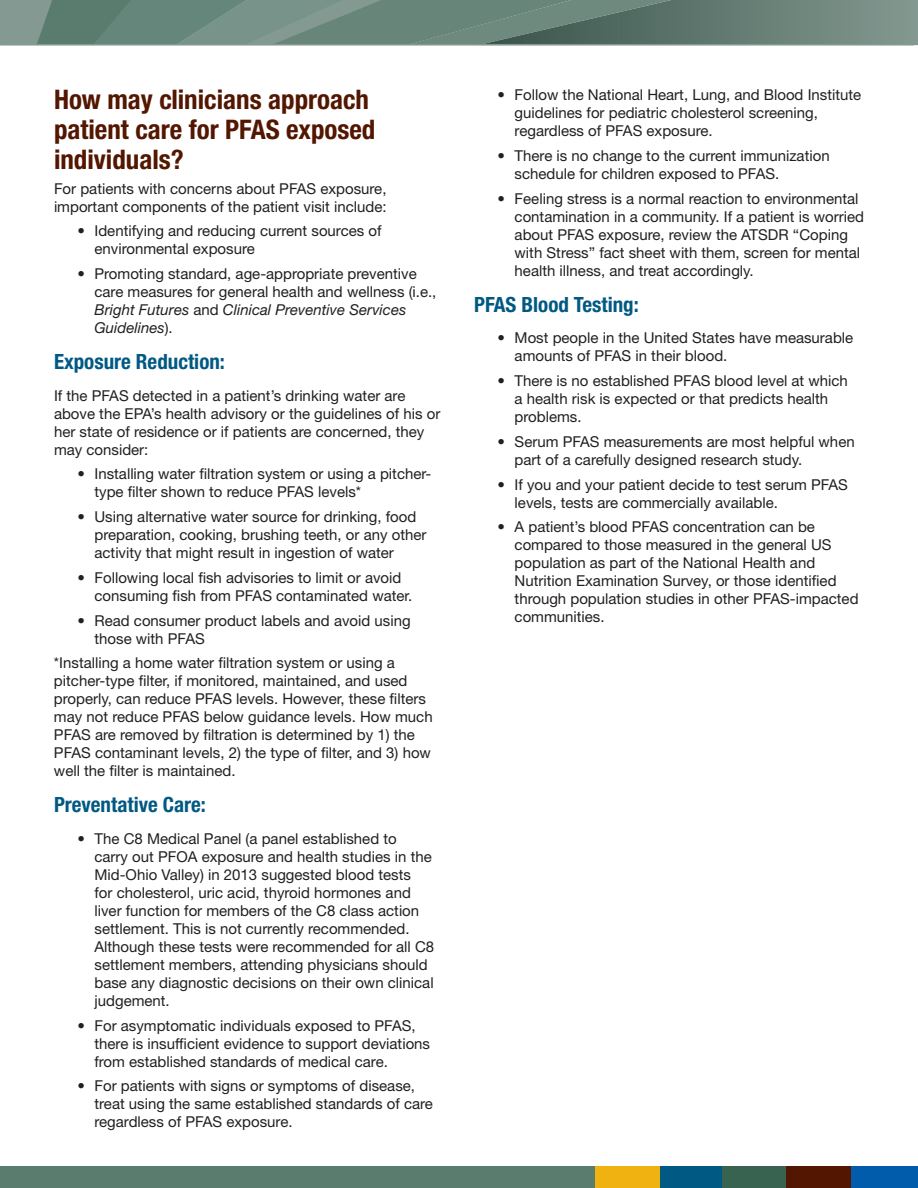
<style>
.page{position:relative;width:918px;height:1188px;background:#fff}
.page>*{position:absolute;margin:0;border:0;box-sizing:border-box;transform-origin:0 0}
.t1{font:700 condensed 27px/30px "Helvetica Neue LT Std";color:#531600}
.t2{font:700 condensed 21px "Helvetica Neue LT Std";color:#005983}
.t3{font:15px/18px "Helvetica Neue LT Std";color:#231f20}
.s1{font-style:italic}
</style>
<div class="page">
<div style="left:0;top:1167px;width:597px;height:21px;background:#597c6f"></div>
<div style="left:658px;top:1167px;width:65px;height:21px;background:#005983"></div>
<div style="left:722px;top:1167px;width:65px;height:21px;background:#376350"></div>
<div style="left:787px;top:1167px;width:64px;height:21px;background:#531600"></div>
<div style="left:851px;top:1167px;width:67px;height:21px;background:#015dab"></div>
<div style="left:595px;top:1167px;width:64px;height:21px;background:#efb211"></div>
<svg style="left:0;top:0;width:918px;height:45px;background:#69857a"></svg>
<hr style="left:0;top:44px;width:914px;height:1px;background:#849991">
<h2 class="t1" style="left:54px;top:84px;width:323px">How may clinicians approach patient care for PFAS exposed individuals?</h2>
<p class="t3" style="left:54px;top:179px;width:334px">For patients with concerns about PFAS exposure, important components of the patient visit include:</p>
<p class="t3" style="left:94px;top:222px;width:289px;text-indent:-17px">• Identifying and reducing current sources of environmental exposure</p>
<p class="t3" style="left:94px;top:265px;width:343px;text-indent:-17px">• Promoting standard, age-appropriate preventive care measures for general health and wellness (i.e., <span class="s1">Bright Futures</span> and <span class="s1">Clinical Preventive Services Guidelines</span>).</p>
<h3 class="t2" style="left:54px;top:349px;width:172px">Exposure Reduction:</h3>
<p class="t3" style="left:54px;top:386px;width:388px">If the PFAS detected in a patient’s drinking water are above the EPA’s health advisory or the guidelines of his or her state of residence or if patients are concerned, they may consider:</p>
<p class="t3" style="left:94px;top:465px;width:338px;text-indent:-17px">• Installing water filtration system or using a pitcher&shy;type filter shown to reduce PFAS levels*</p>
<p class="t3" style="left:94px;top:508px;width:334px;text-indent:-17px">• Using alternative water source for drinking, food preparation, cooking, brushing teeth, or any other activity that might result in ingestion of water</p>
<p class="t3" style="left:94px;top:568px;width:319px;text-indent:-17px">• Following local fish advisories to limit or avoid consuming fish from PFAS contaminated water.</p>
<p class="t3" style="left:94px;top:611px;width:318px;text-indent:-17px">• Read consumer product labels and avoid using those with PFAS</p>
<p class="t3" style="left:54px;top:654px;width:380px">*Installing a home water filtration system or using a pitcher-type filter, if monitored, maintained, and used properly, can reduce PFAS levels. However, these filters may not reduce PFAS below guidance levels. How much PFAS are removed by filtration is determined by 1) the PFAS contaminant levels, 2) the type of filter, and 3) how well the filter is maintained.</p>
<h3 class="t2" style="left:54px;top:792px;width:153px">Preventative Care:</h3>
<p class="t3" style="left:94px;top:829px;width:339px;text-indent:-17px">• The C8 Medical Panel (a panel established to carry out PFOA exposure and health studies in the</p>
<p class="t3" style="left:94px;top:865px;width:341px">Mid-Ohio Valley) in 2013 suggested blood tests<br>for cholesterol, uric acid, thyroid hormones and liver function for members of the C8 class action settlement. This is not currently recommended.<br>Although these tests were recommended for all C8 settlement members, attending physicians should base any diagnostic decisions on their own clinical judgement.</p>
<p class="t3" style="left:94px;top:1016px;width:337px;text-indent:-17px">• For asymptomatic individuals exposed to PFAS, there is insufficient evidence to support deviations from established standards of medical care.</p>
<p class="t3" style="left:94px;top:1077px;width:340px;text-indent:-17px">• For patients with signs or symptoms of disease, treat using the same established standards of care regardless of PFAS exposure.</p>
<p class="t3" style="left:515px;top:86px;width:348px;text-indent:-17px">• Follow the National Heart, Lung, and Blood Institute guidelines for pediatric cholesterol screening, regardless of PFAS exposure.</p>
<p class="t3" style="left:515px;top:147px;width:317px;text-indent:-17px">• There is no change to the current immunization schedule for children exposed to PFAS.</p>
<p class="t3" style="left:515px;top:189px;width:351px;text-indent:-17px">• Feeling stress is a normal reaction to environmental contamination in a community. If a patient is worried about PFAS exposure, review the ATSDR “Coping with Stress” fact sheet with them, screen for mental health illness, and treat accordingly.</p>
<h3 class="t2" style="left:474px;top:292px;width:166px">PFAS Blood Testing:</h3>
<p class="t3" style="left:515px;top:329px;width:340px;text-indent:-17px">• Most people in the United States have measurable amounts of PFAS in their blood.</p>
<p class="t3" style="left:515px;top:372px;width:335px;text-indent:-17px">• There is no established PFAS blood level at which a health risk is expected or that predicts health problems.</p>
<p class="t3" style="left:515px;top:432px;width:342px;text-indent:-17px">• Serum PFAS measurements are most helpful when part of a carefully designed research study.</p>
<p class="t3" style="left:515px;top:475px;width:335px;text-indent:-17px">• If you and your patient decide to test serum PFAS levels, tests are commercially available.</p>
<p class="t3" style="left:515px;top:518px;width:345px;text-indent:-17px">• A patient’s blood PFAS concentration can be compared to those measured in the general US population as part of the National Health and Nutrition Examination Survey, or those identified through population studies in other PFAS-impacted communities.</p>
</div>
